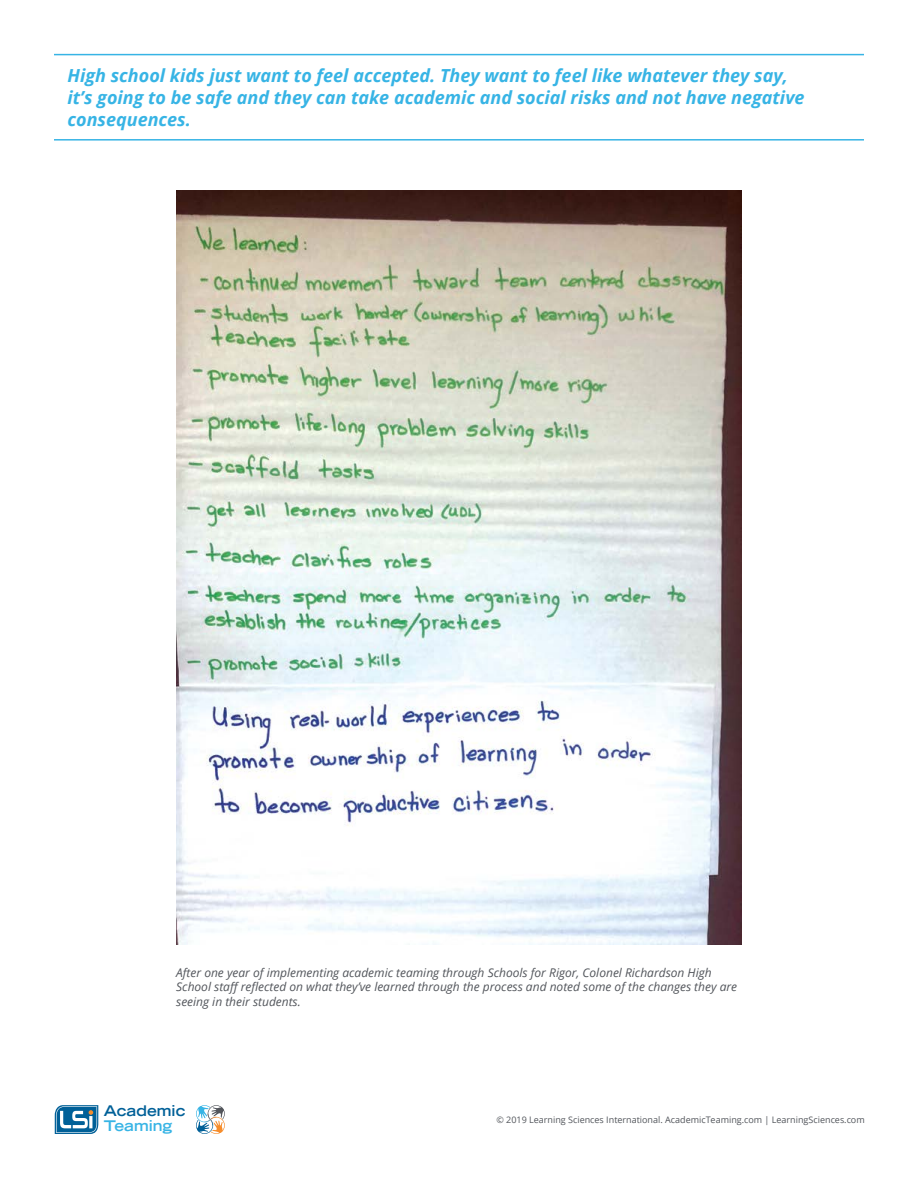
<style>
.page{position:relative;width:918px;height:1188px;background:#fff}
.page>*{position:absolute;margin:0;border:0;box-sizing:border-box;transform-origin:0 0}
.t1{font:italic 700 18px/21.6px "Open Sans";color:#37b4e5}
.t2{font:700 expanded 14.7px "Trade Gothic LH";color:#006098}
.t3{font:700 expanded 14.7px "Trade Gothic LH";color:#37b4e5}
.t4{font:italic 12px/14.4px "Open Sans";color:#52555b}
.t5{font:9px "Open Sans";color:#52555b}
</style>
<div class="page">
<svg style="left:196px;top:1105px;width:29px;height:29px"></svg>
<svg style="left:55px;top:1105px;width:43px;height:29px"></svg>
<hr style="left:54px;top:54px;width:810px;height:1px;background:#37b4e5">
<hr style="left:54px;top:139px;width:810px;height:2px;background:#37b4e5">
<img style="left:176px;top:190px;width:566px;height:754px">
<h1 class="t1" style="left:68px;top:65px;width:739px">High school kids just want to feel accepted. They want to feel like whatever they say, it’s going to be safe and they can take academic and social risks and not have negative consequences.</h1>
<p class="t4" style="left:176px;top:965px;width:562px">After one year of implementing academic teaming through Schools for Rigor, Colonel Richardson High<br>School staff reflected on what they’ve learned through the process and noted some of the changes they are seeing in their students.</p>
<p class="t2" style="left:104px;top:1101px;width:83px">Academic</p>
<p class="t3" style="left:104px;top:1116px;width:70px">Teaming</p>
<p class="t5" style="left:496px;top:1114px;width:370px">© 2019 Learning Sciences International. AcademicTeaming.com | LearningSciences.com</p>
</div>
